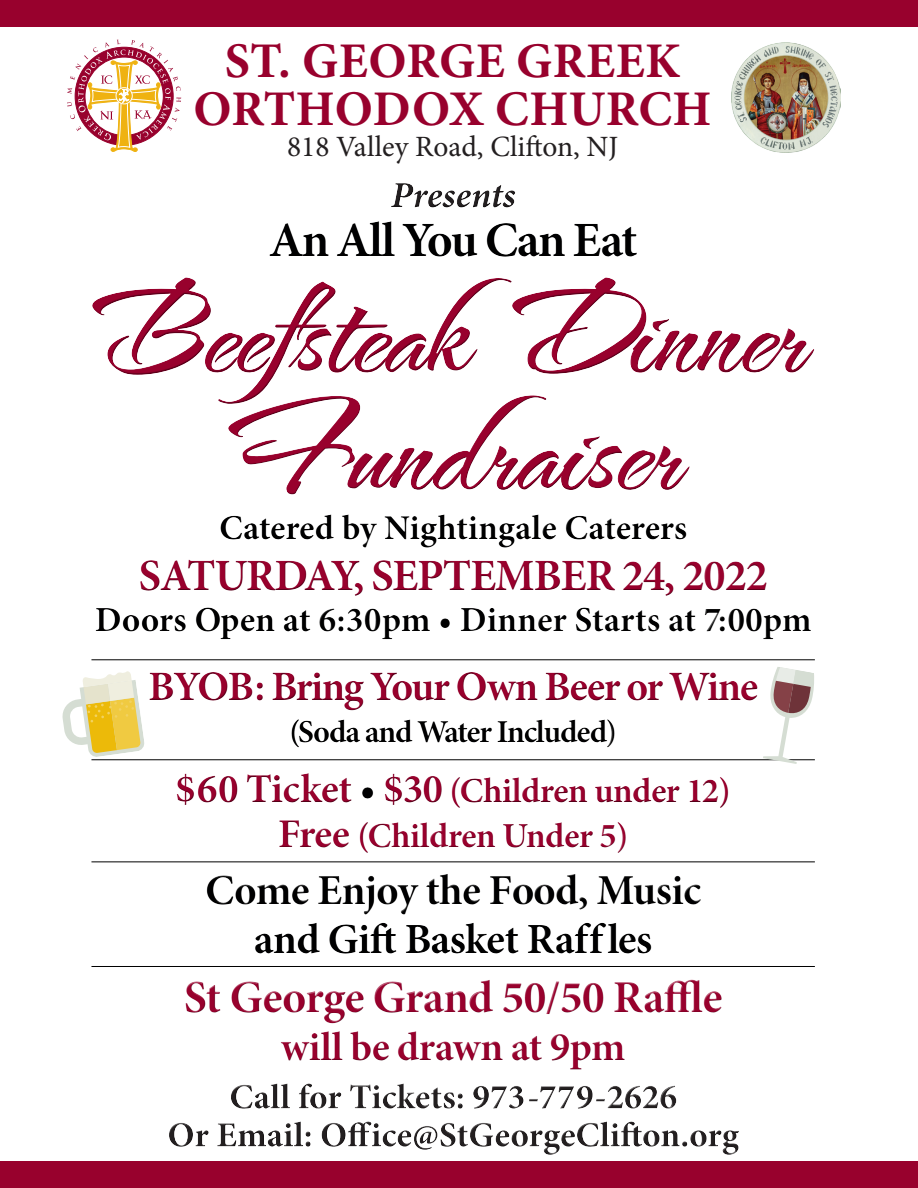
<style>
.page{position:relative;width:918px;height:1188px;background:#fff}
.page>*{position:absolute;margin:0;border:0;box-sizing:border-box;transform-origin:0 0}
.t1{font:140.4px/117.3px "The Nauti Gal ROB";color:#98012d;text-align:center;scale:1.1 1}
.t2{font:700 49.95px/47.1px "Minion Pro";letter-spacing:.01em;color:#98012d;text-align:center}
.t3{font:700 49.5px "Minion Pro";letter-spacing:-.045em;color:#000001}
.t4{font:700 45.9px "Minion Pro";letter-spacing:-.02em;color:#98012d}
.t5{font:700 45px "Minion Pro";letter-spacing:-.03em;color:#98012d}
.t6{font:700 43.05px/48.3px "Minion Pro";letter-spacing:-.02em;color:#000001;text-align:center}
.t7{font:700 42.15px "Minion Pro";letter-spacing:-.04em;color:#98012d}
.t8{font:700 41.1px "Minion Pro";letter-spacing:-.01em;color:#98012d}
.t9{font:700 35.4px/45.3px "Minion Pro";letter-spacing:-.02em;color:#98012d;text-align:center}
.t10{font:700 35.4px "Minion Pro";color:#000001}
.t11{font:700 34.95px "Minion Pro";letter-spacing:-.005em;color:#000001}
.t12{font:700 32.1px "Minion Pro";letter-spacing:-.04em;color:#000001}
.t13{font:29.4px "Minion Pro";color:#231f20}
.s1{font-size:41.1px}
.s2{font-size:41.1px;color:#000001}
</style>
<div class="page">
<div style="left:0;top:0;width:918px;height:27px;background:#98012d"></div>
<div style="left:0;top:1161px;width:918px;height:27px;background:#98012d"></div>
<img style="left:731px;top:43px;width:110px;height:109px">
<svg style="left:67px;top:40px;width:114px;height:112px"></svg>
<div style="left:91px;top:183px;width:725px;height:973px;background:#231f20;opacity:.75"></div>
<hr style="left:91px;top:760px;width:724px;height:1px;background:#000001">
<hr style="left:91px;top:660px;width:724px;height:1px;background:#000001">
<hr style="left:91px;top:862px;width:724px;height:1px;background:#000001">
<hr style="left:91px;top:966px;width:724px;height:1px;background:#000001">
<svg style="left:763px;top:667px;width:51px;height:97px"></svg>
<svg style="left:62px;top:670px;width:83px;height:87px"></svg>
<p class="t2" style="left:194px;top:37px;width:520px">ST. GEORGE GREEK<br>ORTHODOX CHURCH</p>
<p class="t13" style="left:287px;top:127px;width:333px">818 Valley Road, Clifton, NJ</p>
<h3 class="t3" style="left:269px;top:205px;width:370px">An All You Can Eat</h3>
<h1 class="t1" style="left:95px;top:284px;width:645px">Beefsteak Dinner<br>Fundraiser</h1>
<p class="t11" style="left:219px;top:503px;width:470px">Catered by Nightingale Caterers</p>
<p class="t5" style="left:138px;top:544px;width:631px">SATURDAY, SEPTEMBER 24, 2022</p>
<p class="t10" style="left:95px;top:595px;width:718px">Doors Open at 6:30pm • Dinner Starts at 7:00pm</p>
<p class="t7" style="left:148px;top:656px;width:611px">BYOB: Bring Your Own Beer or Wine</p>
<p class="t12" style="left:289px;top:709px;width:330px">(Soda and Water Included)</p>
<p class="t9" style="left:175px;top:767px;width:557px"><span class="s1">$60 Ticket</span> <span class="s2">•</span> <span class="s1">$30</span> (Children under 12)<br><span class="s1">Free</span> (Children Under 5)</p>
<p class="t6" style="left:205px;top:866px;width:498px">Come Enjoy the Food, Music and Gift Basket Raffles</p>
<p class="t4" style="left:184px;top:965px;width:540px">St George Grand 50/50 Raffle</p>
<p class="t8" style="left:281px;top:1018px;width:346px">will be drawn at 9pm</p>
</div>
